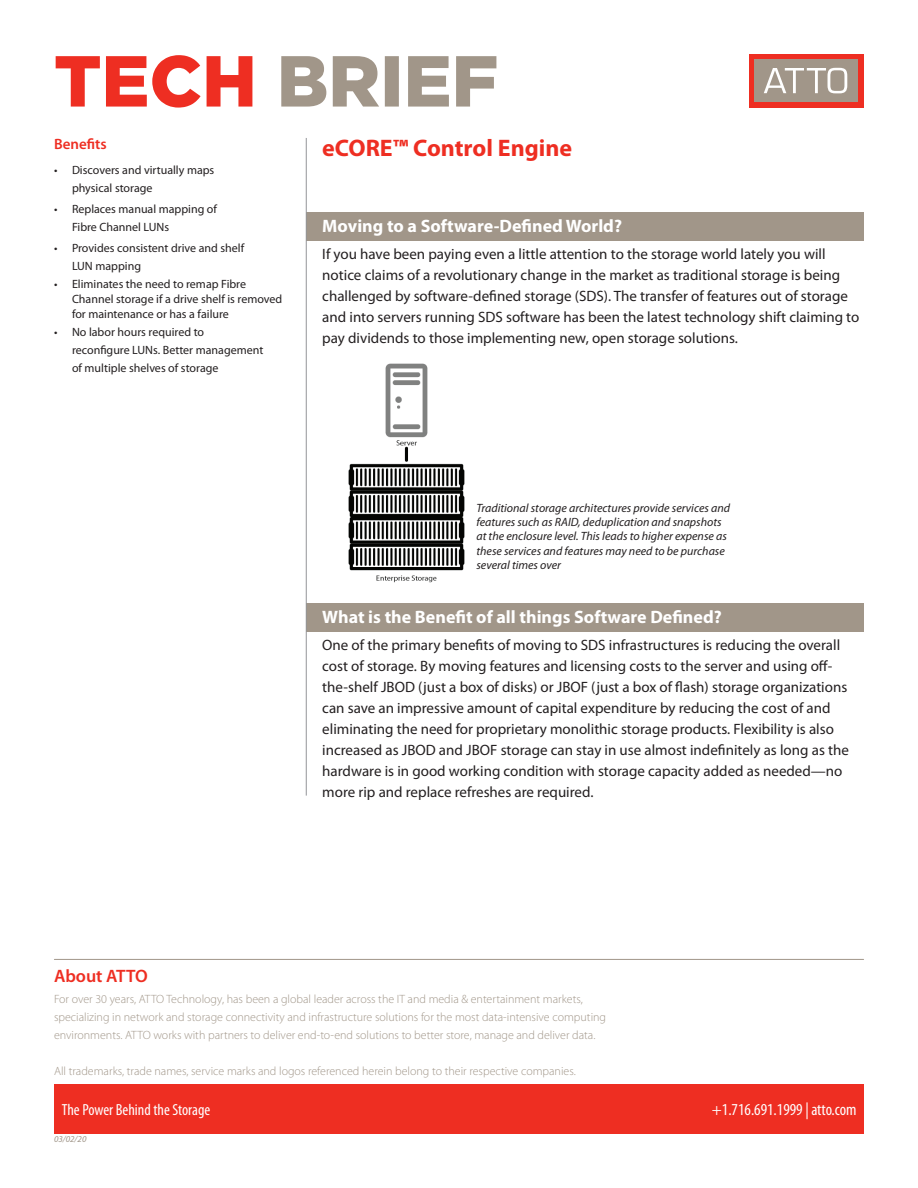
<style>
.page{position:relative;width:918px;height:1188px;background:#fff}
.page>*{position:absolute;margin:0;border:0;box-sizing:border-box;transform-origin:0 0}
.t1{font:700 24px "Myriad Pro";color:#ee2e22}
.t2{font:700 18px "Myriad Pro";color:#fff}
.t3{font:600 18px "Myriad Pro";color:#ee2e22}
.t4{font:condensed 16.8px "Myriad Pro";color:#fff}
.t5{font:condensed 16.05px "Myriad Pro";color:#fff}
.t6{font:15px/21px "Myriad Pro";color:#231f20}
.t7{font:600 15px "Myriad Pro";color:#ee2e22}
.t8{font:300 12px/18px "Myriad Pro";color:#a19689}
.t9{font:12px/18px "Myriad Pro";color:#231f20}
.t10{font:italic 12px/14.4px "Myriad Pro";color:#231f20}
.t11{font:italic 9px "Myriad Pro";color:#a19689}
</style>
<div class="page">
<div style="left:54px;top:1085px;width:810px;height:49px;background:#ee2e22"></div>
<hr style="left:54px;top:959px;width:810px;height:1px;background:#a19689">
<div style="left:306px;top:603px;width:558px;height:29px;background:#a19689"></div>
<div style="left:306px;top:212px;width:558px;height:29px;background:#a19689"></div>
<div style="left:749px;top:54px;width:115px;height:53px;background:#ee2e22"></div>
<div style="left:754px;top:59px;width:104px;height:43px;background:#a19689"></div>
<svg style="left:764px;top:68px;width:83px;height:25px"></svg>
<svg style="left:281px;top:56px;width:215px;height:51px"></svg>
<svg style="left:56px;top:55px;width:196px;height:53px"></svg>
<hr style="left:306px;top:138px;width:1px;height:658px;background:#939598">
<img style="left:348px;top:363px;width:117px;height:220px">
<p class="t7" style="left:54px;top:135px;width:54px">Benefits</p>
<p class="t9" style="left:72px;top:161px;width:144px;text-indent:-18px">• Discovers and virtually maps physical storage</p>
<p class="t9" style="left:72px;top:200px;width:147px;text-indent:-18px">• Replaces manual mapping of<br>Fibre Channel LUNs</p>
<p class="t9" style="left:72px;top:239px;width:174px;text-indent:-18px">• Provides consistent drive and shelf<br>LUN mapping</p>
<p class="t9" style="left:72px;top:276px;width:212px;line-height:15px;text-indent:-18px">• Eliminates the need to remap Fibre<br>Channel storage if a drive shelf is removed for maintenance or has a failure</p>
<p class="t9" style="left:72px;top:323px;width:193px;text-indent:-18px">• No labor hours required to reconfigure LUNs. Better management of multiple shelves of storage</p>
<h1 class="t1" style="left:322px;top:132px;width:251px">eCORE™ Control Engine</h1>
<p class="t2" style="left:322px;top:214px;width:301px">Moving to a Software-Defined World?</p>
<p class="t6" style="left:322px;top:243px;width:539px">If you have been paying even a little attention to the storage world lately you will notice claims of a revolutionary change in the market as traditional storage is being challenged by software-defined storage (SDS). The transfer of features out of storage and into servers running SDS software has been the latest technology shift claiming to pay dividends to those implementing new, open storage solutions.</p>
<p class="t10" style="left:476px;top:500px;width:255px">Traditional storage architectures provide services and features such as RAID, deduplication and snapshots at the enclosure level. This leads to higher expense as these services and features may need to be purchase several times over</p>
<p class="t2" style="left:322px;top:606px;width:401px">What is the Benefit of all things Software Defined?</p>
<p class="t6" style="left:322px;top:635px;width:528px">One of the primary benefits of moving to SDS infrastructures is reducing the overall cost of storage. By moving features and licensing costs to the server and using off&shy;the-shelf JBOD (just a box of disks) or JBOF (just a box of flash) storage organizations can save an impressive amount of capital expenditure by reducing the cost of and eliminating the need for proprietary monolithic storage products. Flexibility is also increased as JBOD and JBOF storage can stay in use almost indefinitely as long as the hardware is in good working condition with storage capacity added as needed—no more rip and replace refreshes are required.</p>
<p class="t3" style="left:54px;top:964px;width:95px">About ATTO</p>
<p class="t8" style="left:54px;top:990px;width:554px">For over 30 years, ATTO Technology, has been a global leader across the IT and media &amp; entertainment markets, specializing in network and storage connectivity and infrastructure solutions for the most data-intensive computing environments. ATTO works with partners to deliver end-to-end solutions to better store, manage and deliver data.</p>
<p class="t8" style="left:54px;top:1062px;width:523px">All trademarks, trade names, service marks and logos referenced herein belong to their respective companies.</p>
<p class="t5" style="left:62px;top:1100px;width:150px">The Power Behind the Storage</p>
<p class="t4" style="left:712px;top:1099px;width:146px">+1.716.691.1999 | atto.com</p>
<p class="t11" style="left:54px;top:1133px;width:34px">03/02/20</p>
</div>
